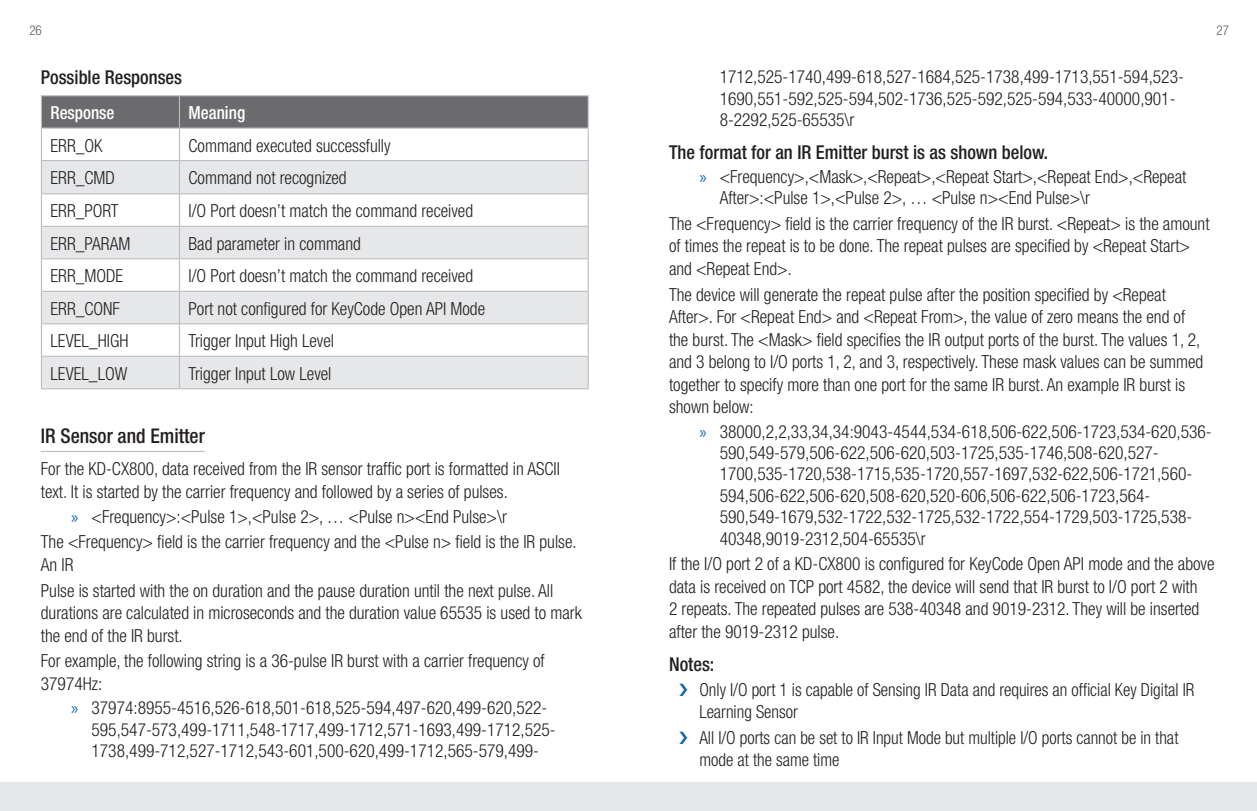
<style>
.page{position:relative;width:1257px;height:811px;background:#fff}
.page>*{position:absolute;margin:0;border:0;box-sizing:border-box;transform-origin:0 0}
.t1{font:500 condensed 20.25px "Helvetica Neue";color:#231f20}
.t2{font:500 condensed 19.12px "Helvetica Neue";color:#231f20}
.t3{font:300 condensed 18px/22.5px "Helvetica Neue";color:#231f20}
.t4{font:300 condensed 18px/22.5px "Helvetica Neue";color:#231f20;scale:.95 1}
.t5{font:500 condensed 18px "Helvetica Neue";color:#fff;scale:.95 1}
.t6{font:300 condensed 13.5px "Helvetica Neue";color:#5c5c5f}
.s1{font-family:"Myriad Pro";font-weight:400;font-stretch:normal;color:#1569b4}
</style>
<div class="page">
<div style="left:0;top:781px;width:628px;height:30px;background:#e6e7e9"></div>
<div style="left:628px;top:781px;width:628px;height:30px;background:#e6e7e9"></div>
<hr style="left:41px;top:451px;width:164px;height:1px;background:#bcbdc0">
<div style="left:42px;top:96px;width:545px;height:31px;background:#6b6b6e"></div>
<svg style="left:42px;top:161px;width:545px;height:227px;fill:#e6e7e9"></svg>
<hr style="left:41px;top:95px;width:138px;height:1px;background:#bcbdc0">
<hr style="left:41px;top:96px;width:1px;height:31px;background:#bcbdc0">
<hr style="left:179px;top:95px;width:409px;height:1px;background:#bcbdc0">
<hr style="left:179px;top:96px;width:1px;height:31px;background:#bcbdc0">
<hr style="left:587px;top:96px;width:1px;height:31px;background:#bcbdc0">
<hr style="left:41px;top:127px;width:138px;height:2px;background:#bcbdc0">
<hr style="left:41px;top:129px;width:1px;height:31px;background:#bcbdc0">
<hr style="left:179px;top:127px;width:409px;height:2px;background:#bcbdc0">
<hr style="left:179px;top:129px;width:1px;height:31px;background:#bcbdc0">
<hr style="left:587px;top:129px;width:1px;height:31px;background:#bcbdc0">
<hr style="left:41px;top:160px;width:138px;height:1px;background:#bcbdc0">
<hr style="left:41px;top:161px;width:1px;height:32px;background:#bcbdc0">
<hr style="left:179px;top:160px;width:409px;height:1px;background:#bcbdc0">
<hr style="left:179px;top:161px;width:1px;height:32px;background:#bcbdc0">
<hr style="left:587px;top:161px;width:1px;height:32px;background:#bcbdc0">
<hr style="left:41px;top:193px;width:138px;height:1px;background:#bcbdc0">
<hr style="left:41px;top:194px;width:1px;height:32px;background:#bcbdc0">
<hr style="left:179px;top:193px;width:409px;height:1px;background:#bcbdc0">
<hr style="left:179px;top:194px;width:1px;height:32px;background:#bcbdc0">
<hr style="left:587px;top:194px;width:1px;height:32px;background:#bcbdc0">
<hr style="left:41px;top:226px;width:138px;height:1px;background:#bcbdc0">
<hr style="left:41px;top:227px;width:1px;height:31px;background:#bcbdc0">
<hr style="left:179px;top:226px;width:409px;height:1px;background:#bcbdc0">
<hr style="left:179px;top:227px;width:1px;height:31px;background:#bcbdc0">
<hr style="left:587px;top:227px;width:1px;height:31px;background:#bcbdc0">
<hr style="left:41px;top:258px;width:138px;height:1px;background:#bcbdc0">
<hr style="left:41px;top:259px;width:1px;height:32px;background:#bcbdc0">
<hr style="left:179px;top:258px;width:409px;height:1px;background:#bcbdc0">
<hr style="left:179px;top:259px;width:1px;height:32px;background:#bcbdc0">
<hr style="left:587px;top:259px;width:1px;height:32px;background:#bcbdc0">
<hr style="left:41px;top:291px;width:138px;height:1px;background:#bcbdc0">
<hr style="left:41px;top:292px;width:1px;height:31px;background:#bcbdc0">
<hr style="left:179px;top:291px;width:409px;height:1px;background:#bcbdc0">
<hr style="left:179px;top:292px;width:1px;height:31px;background:#bcbdc0">
<hr style="left:587px;top:292px;width:1px;height:31px;background:#bcbdc0">
<hr style="left:41px;top:323px;width:138px;height:1px;background:#bcbdc0">
<hr style="left:41px;top:324px;width:1px;height:32px;background:#bcbdc0">
<hr style="left:179px;top:323px;width:409px;height:1px;background:#bcbdc0">
<hr style="left:179px;top:324px;width:1px;height:32px;background:#bcbdc0">
<hr style="left:587px;top:324px;width:1px;height:32px;background:#bcbdc0">
<hr style="left:41px;top:356px;width:138px;height:1px;background:#bcbdc0">
<hr style="left:41px;top:357px;width:1px;height:31px;background:#bcbdc0">
<hr style="left:179px;top:356px;width:409px;height:1px;background:#bcbdc0">
<hr style="left:179px;top:357px;width:1px;height:31px;background:#bcbdc0">
<hr style="left:587px;top:357px;width:1px;height:31px;background:#bcbdc0">
<hr style="left:41px;top:388px;width:138px;height:1px;background:#bcbdc0">
<hr style="left:179px;top:388px;width:409px;height:1px;background:#bcbdc0">
<p class="t6" style="left:29px;top:22px;width:14px">26</p>
<p class="t6" style="left:1216px;top:22px;width:14px">27</p>
<p class="t3" style="left:719px;top:66px;width:465px;line-height:21.4px">1712,525-1740,499-618,527-1684,525-1738,499-1713,551-594,523-<br>1690,551-592,525-594,502-1736,525-592,525-594,533-40000,901-<br>8-2292,525-65535\r</p>
<p class="t2" style="left:669px;top:141px;width:381px">The format for an IR Emitter burst is as shown below.</p>
<p class="t3" style="left:719px;top:165px;width:468px;line-height:21.4px;text-indent:-20px"><span class="s1">»</span> &lt;Frequency&gt;,&lt;Mask&gt;,&lt;Repeat&gt;,&lt;Repeat Start&gt;,&lt;Repeat End&gt;,&lt;Repeat<br>After&gt;:&lt;Pulse 1&gt;,&lt;Pulse 2&gt;, … &lt;Pulse n&gt;&lt;End Pulse&gt;\r</p>
<p class="t3" style="left:669px;top:212px;width:542px">The &lt;Frequency&gt; field is the carrier frequency of the IR burst. &lt;Repeat&gt; is the amount of times the repeat is to be done. The repeat pulses are specified by &lt;Repeat Start&gt; and &lt;Repeat End&gt;.</p>
<p class="t3" style="left:669px;top:283px;width:536px">The device will generate the repeat pulse after the position specified by &lt;Repeat After&gt;. For &lt;Repeat End&gt; and &lt;Repeat From&gt;, the value of zero means the end of the burst. The &lt;Mask&gt; field specifies the IR output ports of the burst. The values 1, 2, and 3 belong to I/O ports 1, 2, and 3, respectively. These mask values can be summed together to specify more than one port for the same IR burst. An example IR burst is shown below:</p>
<p class="t3" style="left:719px;top:420px;width:493px;line-height:21.4px;text-indent:-20px"><span class="s1">»</span> 38000,2,2,33,34,34:9043-4544,534-618,506-622,506-1723,534-620,536- 590,549-579,506-622,506-620,503-1725,535-1746,508-620,527- 1700,535-1720,538-1715,535-1720,557-1697,532-622,506-1721,560- 594,506-622,506-620,508-620,520-606,506-622,506-1723,564- 590,549-1679,532-1722,532-1725,532-1722,554-1729,503-1725,538- 40348,9019-2312,504-65535\r</p>
<p class="t3" style="left:669px;top:552px;width:547px">If the I/O port 2 of a KD-CX800 is configured for KeyCode Open API mode and the above data is received on TCP port 4582, the device will send that IR burst to I/O port 2 with<br>2 repeats. The repeated pulses are 538-40348 and 9019-2312. They will be inserted after the 9019-2312 pulse.</p>
<p class="t2" style="left:669px;top:652px;width:47px">Notes:</p>
<p class="t4" style="left:699px;top:678px;width:522px">Only I/O port 1 is capable of Sensing IR Data and requires an official Key Digital IR<br>Learning Sensor</p>
<p class="t4" style="left:699px;top:726px;width:505px">All I/O ports can be set to IR Input Mode but multiple I/O ports cannot be in that mode at the same time</p>
<p class="t2" style="left:41px;top:66px;width:143px">Possible Responses</p>
<p class="t5" style="left:50px;top:102px;width:69px">Response</p>
<p class="t5" style="left:188px;top:102px;width:61px">Meaning</p>
<p class="t3" style="left:50px;top:134px;width:54px">ERR_OK</p>
<p class="t3" style="left:188px;top:134px;width:204px">Command executed successfully</p>
<p class="t3" style="left:50px;top:166px;width:66px">ERR_CMD</p>
<p class="t3" style="left:188px;top:166px;width:160px">Command not recognized</p>
<p class="t3" style="left:50px;top:199px;width:70px">ERR_PORT</p>
<p class="t3" style="left:188px;top:199px;width:286px">I/O Port doesn’t match the command received</p>
<p class="t3" style="left:50px;top:232px;width:81px">ERR_PARAM</p>
<p class="t3" style="left:188px;top:232px;width:174px">Bad parameter in command</p>
<p class="t3" style="left:50px;top:264px;width:74px">ERR_MODE</p>
<p class="t3" style="left:188px;top:264px;width:286px">I/O Port doesn’t match the command received</p>
<p class="t3" style="left:50px;top:297px;width:71px">ERR_CONF</p>
<p class="t3" style="left:188px;top:297px;width:298px">Port not configured for KeyCode Open API Mode</p>
<p class="t3" style="left:50px;top:329px;width:79px">LEVEL_HIGH</p>
<p class="t3" style="left:188px;top:329px;width:147px">Trigger Input High Level</p>
<p class="t3" style="left:50px;top:362px;width:78px">LEVEL_LOW</p>
<p class="t3" style="left:188px;top:362px;width:144px">Trigger Input Low Level</p>
<p class="t1" style="left:41px;top:423px;width:165px">IR Sensor and Emitter</p>
<p class="t3" style="left:41px;top:457px;width:520px">For the KD-CX800, data received from the IR sensor traffic port is formatted in ASCII text. It is started by the carrier frequency and followed by a series of pulses.</p>
<p class="t3" style="left:41px;top:503px;width:537px;line-height:25.7px;text-indent:30px"><span class="s1">»</span> &lt;Frequency&gt;:&lt;Pulse 1&gt;,&lt;Pulse 2&gt;, … &lt;Pulse n&gt;&lt;End Pulse&gt;\r<br>The &lt;Frequency&gt; field is the carrier frequency and the &lt;Pulse n&gt; field is the IR pulse.</p>
<p class="t3" style="left:41px;top:551px;width:514px;line-height:25.7px">An IR<br>Pulse is started with the on duration and the pause duration until the next pulse. All</p>
<p class="t3" style="left:41px;top:601px;width:542px">durations are calculated in microseconds and the duration value 65535 is used to mark the end of the IR burst.</p>
<p class="t3" style="left:41px;top:649px;width:505px">For example, the following string is a 36-pulse IR burst with a carrier frequency of<br>37974Hz:</p>
<p class="t3" style="left:91px;top:697px;width:465px;line-height:21.4px;text-indent:-20px"><span class="s1">»</span> 37974:8955-4516,526-618,501-618,525-594,497-620,499-620,522-<br>595,547-573,499-1711,548-1717,499-1712,571-1693,499-1712,525-<br>1738,499-712,527-1712,543-601,500-620,499-1712,565-579,499-</p>
</div>
